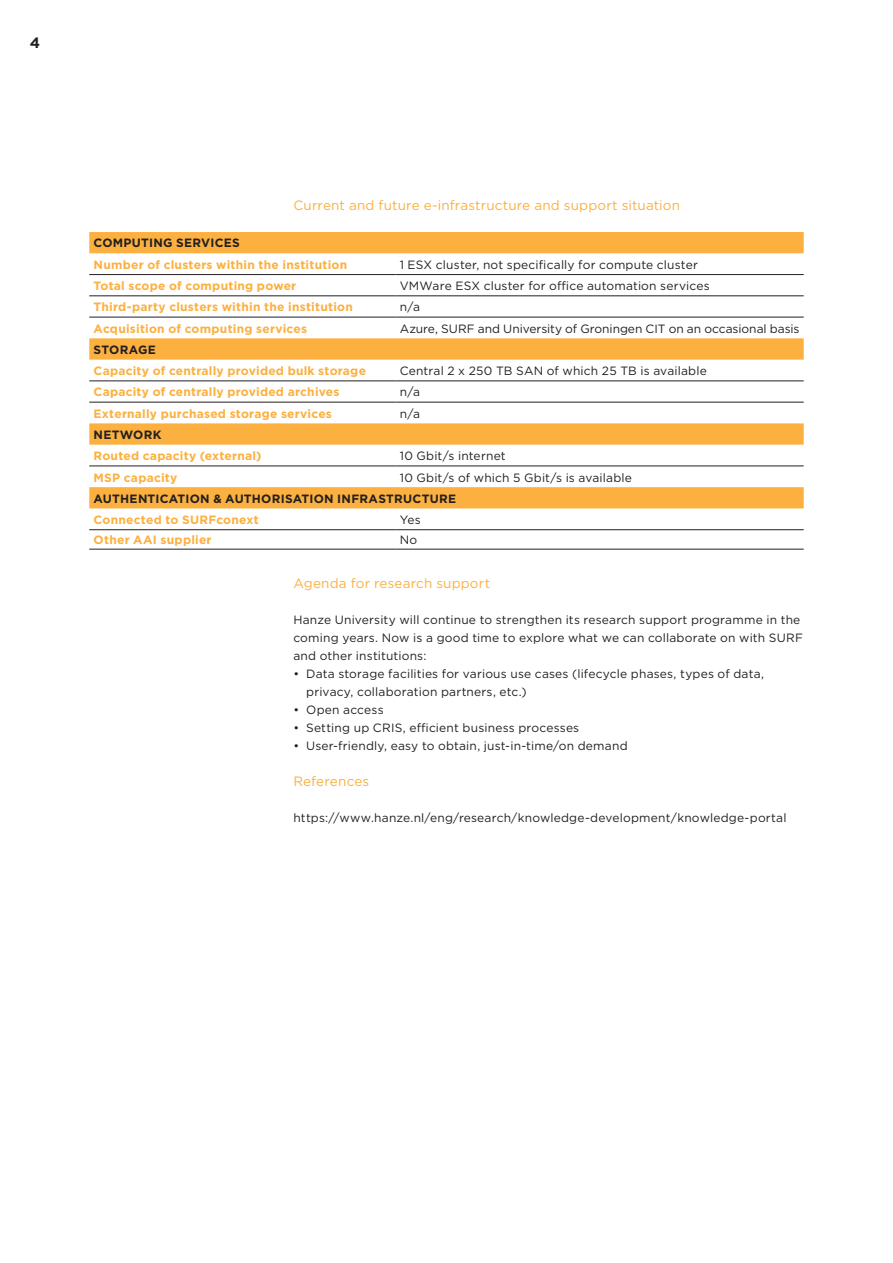
<style>
.page{position:relative;width:893px;height:1263px;background:#fff}
.page>*{position:absolute;margin:0;border:0;box-sizing:border-box;transform-origin:0 0}
.t1{font:700 15px "Gotham";color:#231f20}
.t2{font:13.5px "Gotham";letter-spacing:.01em;color:#fbb03f}
.t3{font:12px/18px "Gotham";letter-spacing:.015em;color:#231f20}
.t4{font:700 12px "Gotham";letter-spacing:.02em;color:#fbb03f}
.t5{font:700 12px "Gotham";letter-spacing:.02em;color:#231f20}
.t6{font:12px "Gotham";letter-spacing:-.005em;color:#231f20}
</style>
<div class="page">
<svg style="left:89px;top:232px;width:715px;height:276px"></svg>
<hr style="left:89px;top:274px;width:306px;height:1px;background:#231f20">
<hr style="left:395px;top:274px;width:409px;height:1px;background:#231f20">
<hr style="left:89px;top:295px;width:306px;height:1px;background:#231f20">
<hr style="left:395px;top:295px;width:409px;height:1px;background:#231f20">
<hr style="left:89px;top:317px;width:306px;height:1px;background:#231f20">
<hr style="left:395px;top:317px;width:409px;height:1px;background:#231f20">
<hr style="left:89px;top:381px;width:306px;height:1px;background:#231f20">
<hr style="left:395px;top:381px;width:409px;height:1px;background:#231f20">
<hr style="left:89px;top:402px;width:306px;height:1px;background:#231f20">
<hr style="left:395px;top:402px;width:409px;height:1px;background:#231f20">
<hr style="left:89px;top:466px;width:306px;height:1px;background:#231f20">
<hr style="left:395px;top:466px;width:409px;height:1px;background:#231f20">
<hr style="left:89px;top:529px;width:306px;height:1px;background:#231f20">
<hr style="left:395px;top:529px;width:409px;height:1px;background:#231f20">
<hr style="left:89px;top:549px;width:306px;height:1px;background:#231f20">
<hr style="left:395px;top:549px;width:409px;height:1px;background:#231f20">
<p class="t1" style="left:30px;top:33px;width:12px">4</p>
<p class="t2" style="left:293px;top:196px;width:388px">Current and future e-infrastructure and support situation</p>
<p class="t5" style="left:94px;top:235px;width:148px">COMPUTING SERVICES</p>
<p class="t4" style="left:94px;top:256px;width:255px">Number of clusters within the institution</p>
<p class="t3" style="left:400px;top:255px;width:300px">1 ESX cluster, not specifically for compute cluster</p>
<p class="t4" style="left:94px;top:278px;width:204px">Total scope of computing power</p>
<p class="t3" style="left:400px;top:276px;width:311px">VMWare ESX cluster for office automation services</p>
<p class="t4" style="left:94px;top:299px;width:261px">Third-party clusters within the institution</p>
<p class="t3" style="left:400px;top:298px;width:22px">n/a</p>
<p class="t4" style="left:94px;top:320px;width:215px">Acquisition of computing services</p>
<p class="t6" style="left:400px;top:321px;width:401px">Azure, SURF and University of Groningen CIT on an occasional basis</p>
<p class="t5" style="left:94px;top:342px;width:64px">STORAGE</p>
<p class="t4" style="left:94px;top:363px;width:274px">Capacity of centrally provided bulk storage</p>
<p class="t3" style="left:400px;top:361px;width:309px">Central 2 x 250 TB SAN of which 25 TB is available</p>
<p class="t4" style="left:94px;top:384px;width:247px">Capacity of centrally provided archives</p>
<p class="t3" style="left:400px;top:383px;width:22px">n/a</p>
<p class="t4" style="left:94px;top:405px;width:240px">Externally purchased storage services</p>
<p class="t3" style="left:400px;top:404px;width:22px">n/a</p>
<p class="t5" style="left:94px;top:427px;width:69px">NETWORK</p>
<p class="t4" style="left:94px;top:448px;width:169px">Routed capacity (external)</p>
<p class="t3" style="left:400px;top:446px;width:107px">10 Gbit/s internet</p>
<p class="t4" style="left:94px;top:469px;width:85px">MSP capacity</p>
<p class="t3" style="left:400px;top:468px;width:234px">10 Gbit/s of which 5 Gbit/s is available</p>
<p class="t5" style="left:94px;top:490px;width:364px">AUTHENTICATION &amp; AUTHORISATION INFRASTRUCTURE</p>
<p class="t4" style="left:94px;top:511px;width:167px">Connected to SURFconext</p>
<p class="t3" style="left:400px;top:510px;width:23px">Yes</p>
<p class="t4" style="left:94px;top:532px;width:120px">Other AAI supplier</p>
<p class="t3" style="left:400px;top:531px;width:19px">No</p>
<p class="t2" style="left:293px;top:574px;width:198px">Agenda for research support</p>
<p class="t3" style="left:293px;top:610px;width:511px">Hanze University will continue to strengthen its research support programme in the coming years. Now is a good time to explore what we can collaborate on with SURF and other institutions:</p>
<p class="t3" style="left:306px;top:664px;width:459px;text-indent:-13px">• Data storage facilities for various use cases (lifecycle phases, types of data, privacy, collaboration partners, etc.)</p>
<p class="t3" style="left:293px;top:700px;width:92px">• Open access</p>
<p class="t3" style="left:293px;top:718px;width:287px">• Setting up CRIS, efficient business processes</p>
<p class="t3" style="left:293px;top:736px;width:336px">• User-friendly, easy to obtain, just-in-time/on demand</p>
<p class="t2" style="left:293px;top:772px;width:77px">References</p>
<p class="t3" style="left:293px;top:808px;width:495px">https://www.hanze.nl/eng/research/knowledge-development/knowledge-portal</p>
</div>
